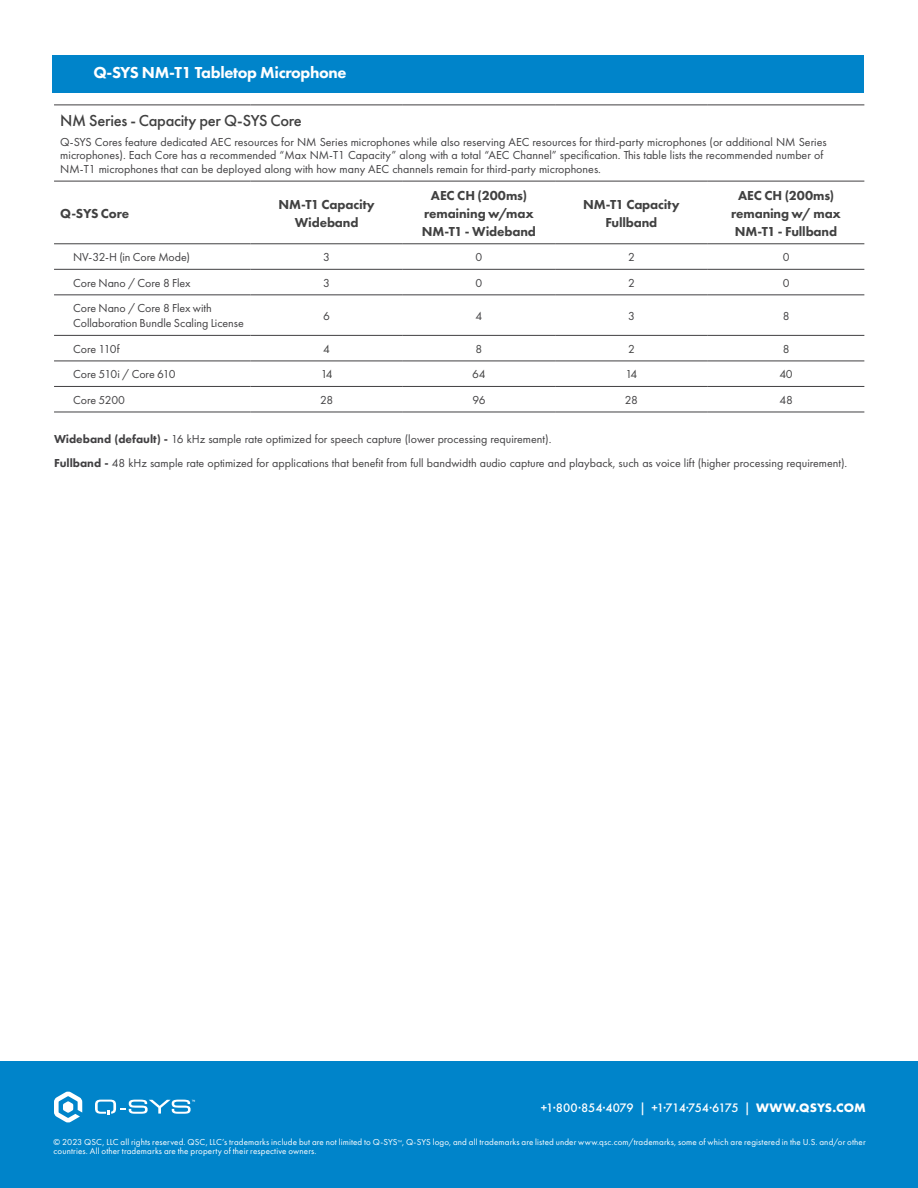
<style>
.page{position:relative;width:918px;height:1188px;background:#fff}
.page>*{position:absolute;margin:0;border:0;box-sizing:border-box;transform-origin:0 0}
.t1{font:500 16.5px "Futura PT";letter-spacing:-.02em;color:#414141}
.Bullet_Title{font:800 16.5px "Futura PT";letter-spacing:-.02em;color:#fff}
.t2{font:800 13.5px/18px "Futura PT";letter-spacing:-.01em;color:#414141;text-align:center}
.t3{font:500 12.75px "Futura PT";letter-spacing:-.02em;color:#fff}
.intro{font:12px/13.5px "Futura PT";color:#414042}
.spec_sheet_left_col{font:12px "Futura PT";letter-spacing:-.005em;color:#414042}
.spec_sheet_center{font:12px "Futura PT";letter-spacing:-.035em;color:#414042}
.spec_sheet_center-2{font:12px "Futura PT";letter-spacing:-.085em;color:#414141}
.t4{font:9px/9px "Futura PT";letter-spacing:.015em;color:#fff}
.s1{font-weight:800}
.s2{font-weight:700}
</style>
<div class="page">
<div style="left:53px;top:55px;width:811px;height:38px;background:#0084ca"></div>
<div style="left:0;top:1061px;width:918px;height:127px;background:#0084ca"></div>
<svg style="left:54px;top:1091px;width:28px;height:32px"></svg>
<svg style="left:95px;top:1100px;width:100px;height:15px"></svg>
<hr style="left:54px;top:105px;width:197px;height:1px;background:#414042">
<hr style="left:251px;top:105px;width:152px;height:1px;background:#414042">
<hr style="left:403px;top:105px;width:152px;height:1px;background:#414042">
<hr style="left:555px;top:105px;width:153px;height:1px;background:#414042">
<hr style="left:708px;top:105px;width:156px;height:1px;background:#414042">
<hr style="left:54px;top:181px;width:197px;height:1px;background:#414042">
<hr style="left:251px;top:181px;width:152px;height:1px;background:#414042">
<hr style="left:403px;top:181px;width:152px;height:1px;background:#414042">
<hr style="left:555px;top:181px;width:153px;height:1px;background:#414042">
<hr style="left:708px;top:181px;width:156px;height:1px;background:#414042">
<hr style="left:54px;top:244px;width:197px;height:1px;background:#414042">
<hr style="left:54px;top:412px;width:197px;height:1px;background:#414042">
<hr style="left:251px;top:244px;width:152px;height:1px;background:#414042">
<hr style="left:403px;top:244px;width:152px;height:1px;background:#414042">
<hr style="left:251px;top:412px;width:152px;height:1px;background:#414042">
<hr style="left:403px;top:412px;width:152px;height:1px;background:#414042">
<hr style="left:555px;top:244px;width:153px;height:1px;background:#414042">
<hr style="left:708px;top:244px;width:156px;height:1px;background:#414042">
<hr style="left:555px;top:412px;width:153px;height:1px;background:#414042">
<hr style="left:708px;top:412px;width:156px;height:1px;background:#414042">
<hr style="left:54px;top:269px;width:197px;height:1px;background:#414042">
<hr style="left:54px;top:295px;width:197px;height:1px;background:#414042">
<hr style="left:251px;top:269px;width:152px;height:1px;background:#414042">
<hr style="left:403px;top:269px;width:152px;height:1px;background:#414042">
<hr style="left:251px;top:295px;width:152px;height:1px;background:#414042">
<hr style="left:403px;top:295px;width:152px;height:1px;background:#414042">
<hr style="left:555px;top:269px;width:153px;height:1px;background:#414042">
<hr style="left:708px;top:269px;width:156px;height:1px;background:#414042">
<hr style="left:555px;top:295px;width:153px;height:1px;background:#414042">
<hr style="left:708px;top:295px;width:156px;height:1px;background:#414042">
<hr style="left:54px;top:335px;width:197px;height:1px;background:#414042">
<hr style="left:54px;top:361px;width:197px;height:1px;background:#414042">
<hr style="left:251px;top:335px;width:152px;height:1px;background:#414042">
<hr style="left:403px;top:335px;width:152px;height:1px;background:#414042">
<hr style="left:251px;top:361px;width:152px;height:1px;background:#414042">
<hr style="left:403px;top:361px;width:152px;height:1px;background:#414042">
<hr style="left:555px;top:335px;width:153px;height:1px;background:#414042">
<hr style="left:708px;top:335px;width:156px;height:1px;background:#414042">
<hr style="left:555px;top:361px;width:153px;height:1px;background:#414042">
<hr style="left:708px;top:361px;width:156px;height:1px;background:#414042">
<hr style="left:54px;top:386px;width:197px;height:1px;background:#414042">
<hr style="left:251px;top:386px;width:152px;height:1px;background:#414042">
<hr style="left:403px;top:386px;width:152px;height:1px;background:#414042">
<hr style="left:555px;top:386px;width:153px;height:1px;background:#414042">
<hr style="left:708px;top:386px;width:156px;height:1px;background:#414042">
<p class="Bullet_Title" style="left:93px;top:63px;width:255px">Q-SYS NM-T1 Tabletop Microphone</p>
<p class="t1" style="left:60px;top:110px;width:243px">NM Series - Capacity per Q-SYS Core</p>
<p class="intro" style="left:60px;top:135px;width:768px">Q-SYS Cores feature dedicated AEC resources for NM Series microphones while also reserving AEC resources for third-party microphones (or additional NM Series microphones). Each Core has a recommended “Max NM-T1 Capacity” along with a total “AEC Channel” specification. This table lists the recommended number of<br>NM-T1 microphones that can be deployed along with how many AEC channels remain for third-party microphones.</p>
<p class="t2" style="left:60px;top:204px;width:70px">Q-SYS Core</p>
<p class="t2" style="left:279px;top:195px;width:98px">NM-T1 Capacity<br>Wideband</p>
<p class="t2" style="left:422px;top:186px;width:116px">AEC CH (200ms) remaining w/max<br>NM-T1 - Wideband</p>
<p class="t2" style="left:583px;top:195px;width:98px">NM-T1 Capacity<br>Fullband</p>
<p class="t2" style="left:731px;top:186px;width:111px">AEC CH (200ms) remaning w/ max<br>NM-T1 - Fullband</p>
<p class="spec_sheet_left_col" style="left:73px;top:250px;width:119px">NV-32-H (in Core Mode)</p>
<p class="spec_sheet_center" style="left:323px;top:250px;width:8px">3</p>
<p class="spec_sheet_center" style="left:476px;top:250px;width:8px">0</p>
<p class="spec_sheet_center" style="left:628px;top:250px;width:8px">2</p>
<p class="spec_sheet_center" style="left:783px;top:250px;width:8px">0</p>
<p class="spec_sheet_left_col" style="left:73px;top:276px;width:119px">Core Nano / Core 8 Flex</p>
<p class="spec_sheet_center" style="left:323px;top:276px;width:8px">3</p>
<p class="spec_sheet_center" style="left:476px;top:276px;width:8px">0</p>
<p class="spec_sheet_center" style="left:628px;top:276px;width:8px">2</p>
<p class="spec_sheet_center" style="left:783px;top:276px;width:8px">0</p>
<p class="spec_sheet_left_col" style="left:73px;top:301px;width:140px">Core Nano / Core 8 Flex with</p>
<p class="spec_sheet_left_col" style="left:73px;top:316px;width:172px">Collaboration Bundle Scaling License</p>
<p class="spec_sheet_center" style="left:323px;top:309px;width:8px">6</p>
<p class="spec_sheet_center" style="left:476px;top:309px;width:8px">4</p>
<p class="spec_sheet_center" style="left:628px;top:309px;width:8px">3</p>
<p class="spec_sheet_center" style="left:783px;top:309px;width:8px">8</p>
<p class="spec_sheet_left_col" style="left:73px;top:342px;width:48px">Core 110f</p>
<p class="spec_sheet_center-2" style="left:323px;top:342px;width:8px">4</p>
<p class="spec_sheet_center-2" style="left:476px;top:342px;width:8px">8</p>
<p class="spec_sheet_center-2" style="left:628px;top:342px;width:8px">2</p>
<p class="spec_sheet_center-2" style="left:783px;top:342px;width:8px">8</p>
<p class="spec_sheet_left_col" style="left:73px;top:367px;width:104px">Core 510i / Core 610</p>
<p class="spec_sheet_center-2" style="left:321px;top:367px;width:13px">14</p>
<p class="spec_sheet_center-2" style="left:472px;top:367px;width:15px">64</p>
<p class="spec_sheet_center-2" style="left:626px;top:367px;width:13px">14</p>
<p class="spec_sheet_center-2" style="left:779px;top:367px;width:15px">40</p>
<p class="spec_sheet_left_col" style="left:73px;top:393px;width:54px">Core 5200</p>
<p class="spec_sheet_center" style="left:320px;top:393px;width:15px">28</p>
<p class="spec_sheet_center" style="left:472px;top:393px;width:15px">96</p>
<p class="spec_sheet_center" style="left:625px;top:393px;width:15px">28</p>
<p class="spec_sheet_center" style="left:779px;top:393px;width:15px">48</p>
<p class="intro" style="left:54px;top:432px;width:499px"><span class="s1">Wideband (default) -</span> 16 kHz sample rate optimized for speech capture (lower processing requirement).</p>
<p class="intro" style="left:54px;top:457px;width:795px"><span class="s1">Fullband -</span> 48 kHz sample rate optimized for applications that benefit from full bandwidth audio capture and playback, such as voice lift (higher processing requirement).</p>
<p class="t3" style="left:541px;top:1100px;width:326px">+1·800·854·4079 | +1·714·754·6175 | <span class="s2">WWW.QSYS.COM</span></p>
<p class="t4" style="left:54px;top:1138px;width:814px">© 2023 QSC, LLC all rights reserved. QSC, LLC’s trademarks include but are not limited to Q-SYS<sup>™</sup>, Q-SYS logo, and all trademarks are listed under www.qsc.com/trademarks, some of which are registered in the U.S. and/or other countries. All other trademarks are the property of their respective owners.</p>
</div>
